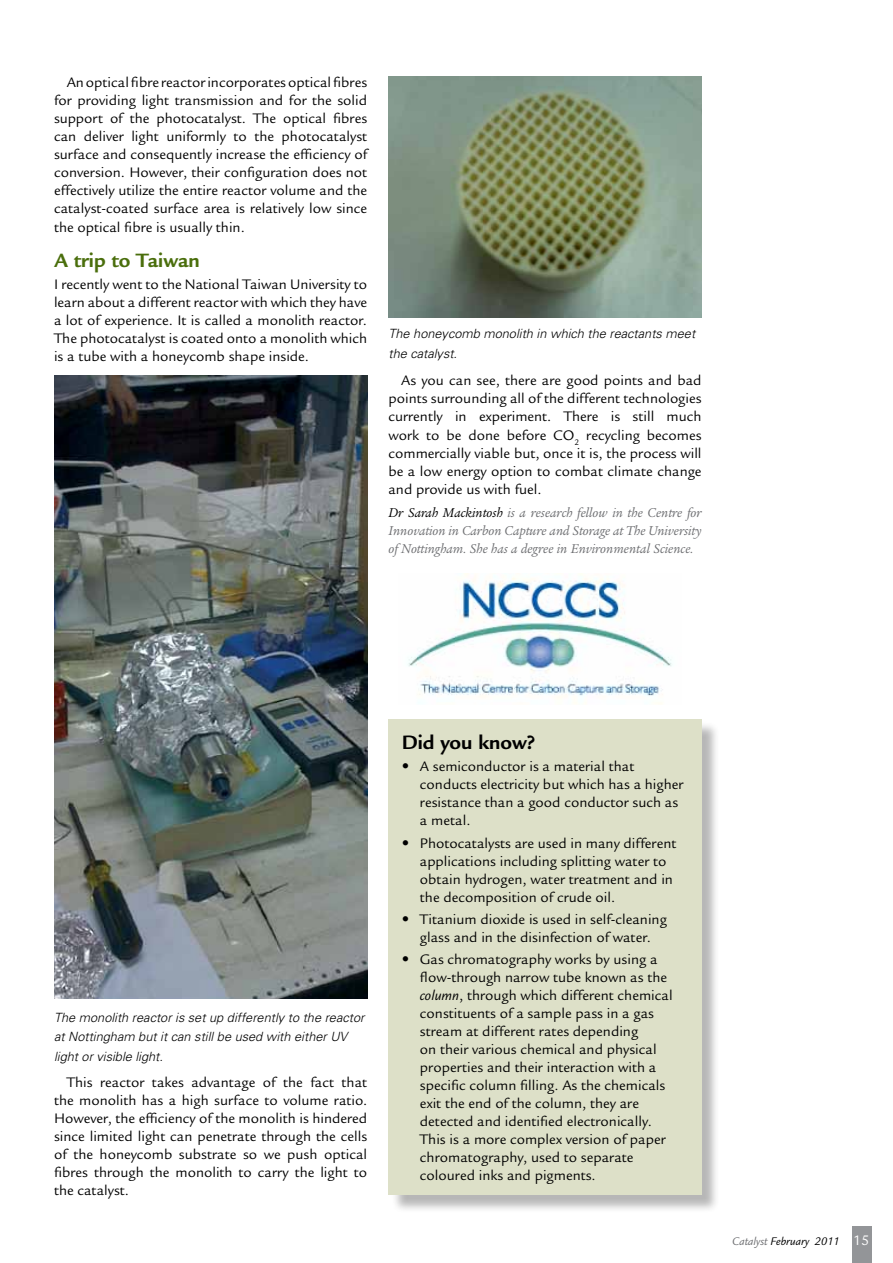
<style>
.page{position:relative;width:893px;height:1263px;background:#fff}
.page>*{position:absolute;margin:0;border:0;box-sizing:border-box;transform-origin:0 0}
.t1{font:700 21px "Legacy Sans";color:#4a6e0c}
.t2{font:700 21px "Legacy Sans";color:#000}
.t3{font:15px/18px "Legacy Sans";color:#000;text-align:justify}
.t4{font:italic 13.95px/18px "Legacy Ser ITC";color:#6d6e71;text-align:justify}
.t5{font:italic 300 12.75px/19.5px "Univers";color:#000}
.t6{font:italic 12px "Legacy Sans";color:#000}
.s1{color:#000}
.s2{font-family:"Frutiger";font-weight:300}
.s3{font-style:italic}
.s4{color:#6d6e71}
.s5{font-style:normal;font-size:15px;color:#fff}
</style>
<div class="page">
<div style="left:852px;top:1226px;width:20px;height:37px;background:#939598"></div>
<img style="left:408px;top:574px;width:264px;height:130px">
<div style="left:391px;top:721px;width:329px;height:492px;background:#000;opacity:.29"></div>
<div style="left:388px;top:719px;width:314px;height:476px;background:#dde0c8"></div>
<img style="left:54px;top:375px;width:313px;height:623px">
<img style="left:388px;top:77px;width:314px;height:241px">
<p class="t3" style="left:54px;top:74px;width:315px;text-indent:13px">An optical fibre reactor incorporates optical fibres for providing light transmission and for the solid support of the photocatalyst. The optical fibres can deliver light uniformly to the photocatalyst surface and consequently increase the efficiency of conversion. However, their configuration does not effectively utilize the entire reactor volume and the catalyst-coated surface area is relatively low since the optical fibre is usually thin.</p>
<h1 class="t1" style="left:54px;top:248px;width:147px">A trip to Taiwan</h1>
<p class="t3" style="left:54px;top:275px;width:315px">I recently went to the National Taiwan University to learn about a different reactor with which they have a lot of experience. It is called a monolith reactor.<br>The photocatalyst is coated onto a monolith which is a tube with a honeycomb shape inside.</p>
<p class="t5" style="left:388px;top:324px;width:308px">The honeycomb monolith in which the reactants meet the catalyst.</p>
<p class="t3" style="left:388px;top:372px;width:315px;text-indent:13px">As you can see, there are good points and bad points surrounding all of the different technologies currently in experiment. There is still much work to be done before CO<sub>2</sub> recycling becomes commercially viable but, once it is, the process will be a low energy option to combat climate change and provide us with fuel.</p>
<p class="t4" style="left:388px;top:504px;width:315px"><span class="s1">Dr Sarah Mackintosh</span> is a research fellow in the Centre for Innovation in Carbon Capture and Storage at The University of Nottingham. She has a degree in Environmental Science.</p>
<p class="t5" style="left:54px;top:1007px;width:312px">The monolith reactor is set up differently to the reactor at Nottingham but it can still be used with either UV light or visible light.</p>
<p class="t3" style="left:54px;top:1073px;width:315px;text-indent:13px">This reactor takes advantage of the fact that the monolith has a high surface to volume ratio.<br>However, the efficiency of the monolith is hindered since limited light can penetrate through the cells of the honeycomb substrate so we push optical fibres through the monolith to carry the light to the catalyst.</p>
<h1 class="t2" style="left:402px;top:730px;width:135px">Did you know?</h1>
<p class="t3" style="left:420px;top:758px;width:265px;text-align:left;text-indent:-18px"><span class="s2">•</span> A semiconductor is a material that conducts electricity but which has a higher resistance than a good conductor such as a metal.</p>
<p class="t3" style="left:420px;top:834px;width:258px;text-align:left;text-indent:-18px"><span class="s2">•</span> Photocatalysts are used in many different applications including splitting water to obtain hydrogen, water treatment and in the decomposition of crude oil.</p>
<p class="t3" style="left:402px;top:910px;width:266px;text-align:center"><span class="s2">•</span> Titanium dioxide is used in self-cleaning glass and in the disinfection of water.</p>
<p class="t3" style="left:420px;top:950px;width:254px;text-align:left;text-indent:-18px"><span class="s2">•</span> Gas chromatography works by using a flow-through narrow tube known as the <span class="s3">column</span>, through which different chemical constituents of a sample pass in a gas stream at different rates depending<br>on their various chemical and physical properties and their interaction with a specific column filling. As the chemicals exit the end of the column, they are detected and identified electronically.<br>This is a more complex version of paper chromatography, used to separate coloured inks and pigments.</p>
<p class="t6" style="left:732px;top:1235px;width:138px"><span class="s4">Catalyst</span> February 2011 <span class="s5">15</span></p>
</div>
